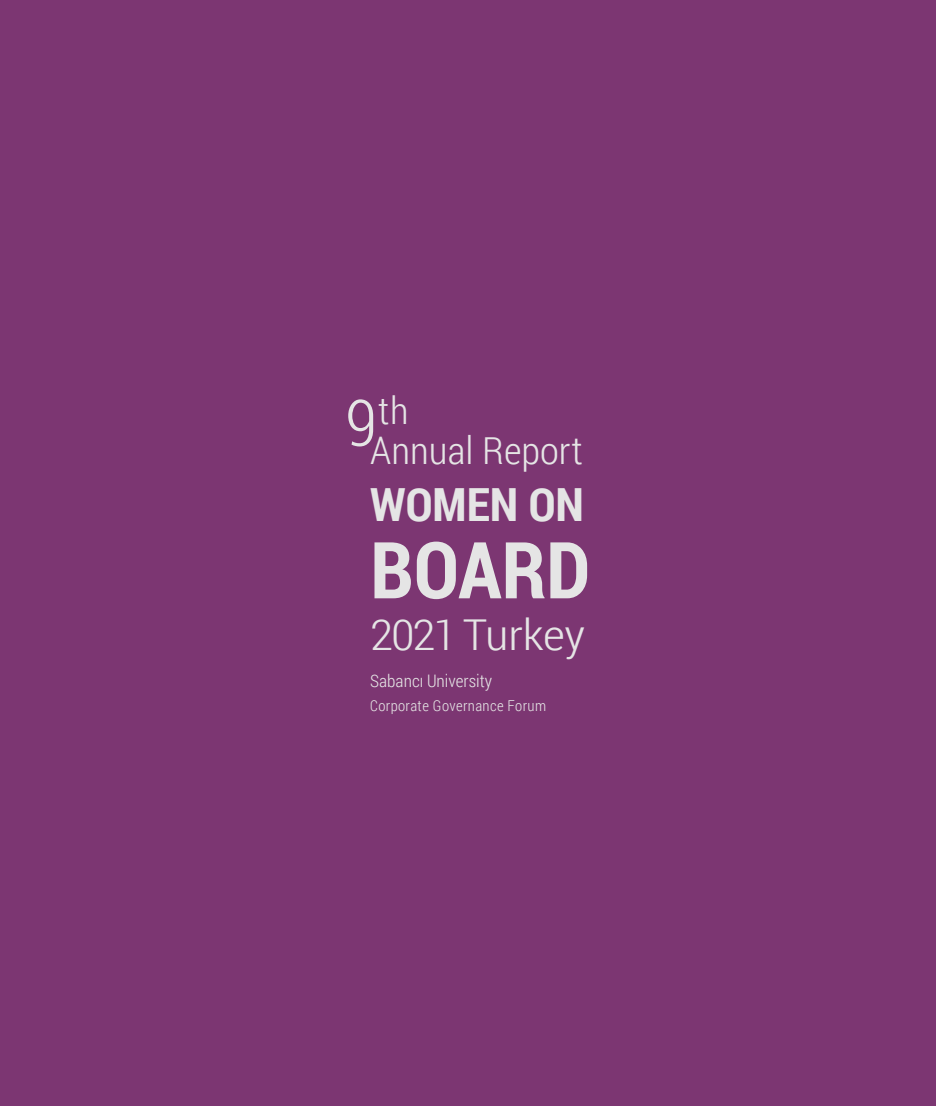
<style>
.page{position:relative;width:936px;height:1106px;background:#fff}
.page>*{position:absolute;margin:0;border:0;box-sizing:border-box;transform-origin:0 0}
.t1{font:700 78.6px "Roboto Condensed";color:#e5e5e5}
.t2{font:700 45.75px "Roboto Condensed";color:#e5e5e5}
.t3{font:300 42.6px "Roboto Condensed";letter-spacing:-.03em;color:#e5e5e5;scale:1.16 1}
.t4{font:300 37.95px "Roboto Condensed";color:#e5e5e5;scale:1.04 1}
.t5{font:300 37.5px "Roboto Condensed";color:#e5e5e5;scale:1.04 1}
.t6{font:300 17.25px "Roboto Condensed";color:#e5e5e5}
.t7{font:300 15px "Roboto Condensed";letter-spacing:.025em;color:#e5e5e5}
.s1{font-size:64.35px}
</style>
<div class="page">
<div style="left:0;top:0;width:935px;height:1106px;background:#7c3672"></div>
<h3 class="t5" style="left:345px;top:385px;width:62px"><span class="s1">9</span>th</h3>
<h3 class="t4" style="left:370px;top:424px;width:206px">Annual Report</h3>
<h2 class="t2" style="left:370px;top:472px;width:215px">WOMEN ON</h2>
<h1 class="t1" style="left:370px;top:515px;width:221px">BOARD</h1>
<h3 class="t3" style="left:370px;top:605px;width:187px">2021 Turkey</h3>
<p class="t6" style="left:370px;top:668px;width:123px">Sabancı University</p>
<p class="t7" style="left:370px;top:695px;width:177px">Corporate Governance Forum</p>
</div>
